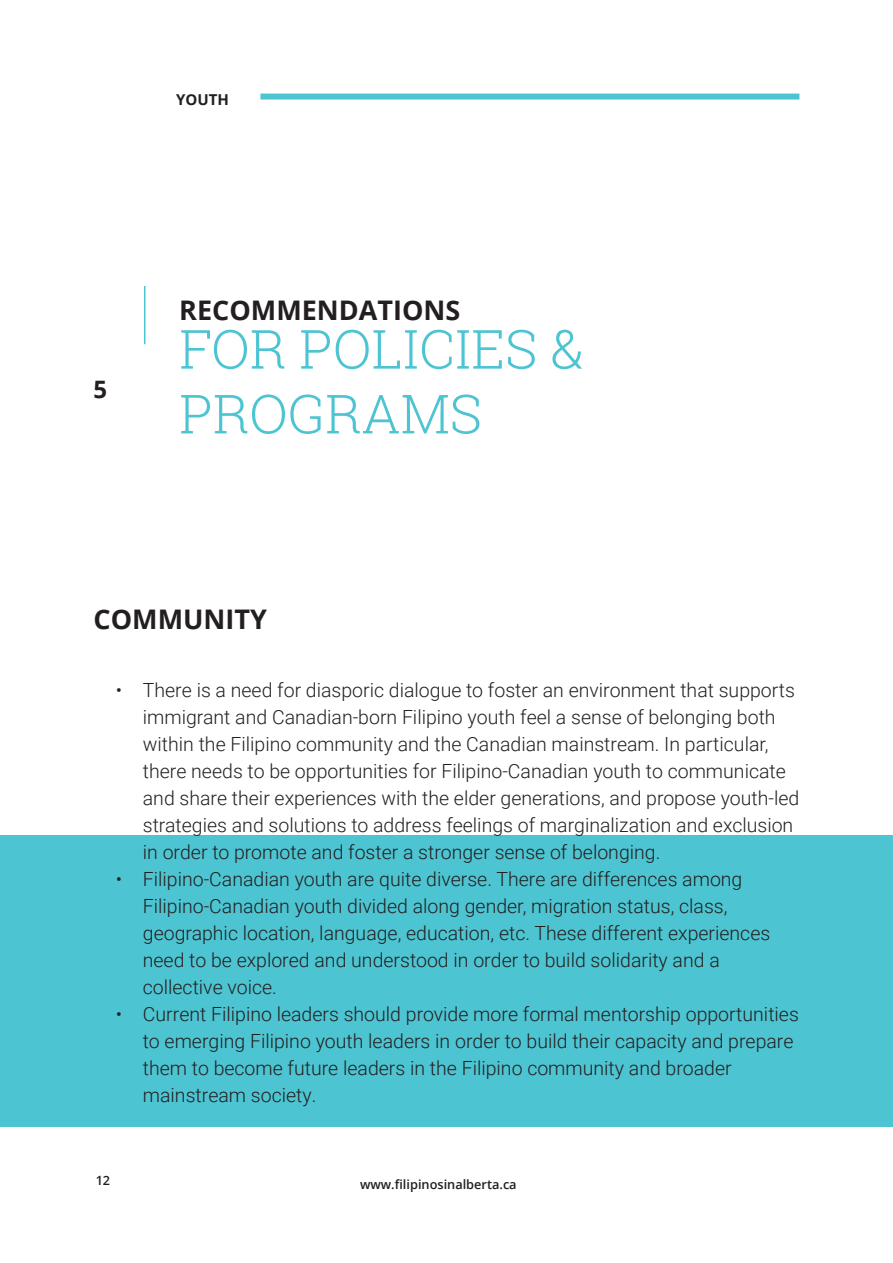
<style>
.page{position:relative;width:893px;height:1263px;background:#fff}
.page>*{position:absolute;margin:0;border:0;box-sizing:border-box;transform-origin:0 0}
.Page_Header_-_Blue{font:300 54px/64.8px "Roboto Slab";color:#4dc4d1}
.Page_Header_-_Black{font:700 27px "Open Sans";color:#231f20}
.Page_Section_Number{font:700 24px "Open Sans";color:#231f20}
.t1{font:300 19.5px/27px "Roboto";color:#231f20}
.Page_Section_Title{font:700 15px "Open Sans";color:#231f20}
.Top_Right_Address{font:600 12.75px "Open Sans";color:#231f20}
</style>
<div class="page">
<div style="left:0;top:836px;width:893px;height:291px;background:#4dc4d1"></div>
<hr style="left:144px;top:286px;width:1px;height:58px;background:#4dc4d1">
<div style="left:260px;top:94px;width:539px;height:6px;background:#4dc4d1"></div>
<p class="Page_Section_Title" style="left:176px;top:89px;width:54px">YOUTH</p>
<p class="Page_Section_Number" style="left:94px;top:372px;width:15px">5</p>
<p class="Page_Header_-_Black" style="left:179px;top:291px;width:283px">RECOMMENDATIONS</p>
<p class="Page_Header_-_Blue" style="left:179px;top:315px;width:406px">FOR POLICIES &amp;<br>PROGRAMS</p>
<p class="Page_Header_-_Black" style="left:94px;top:600px;width:175px">COMMUNITY</p>
<p class="t1" style="left:143px;top:676px;width:658px;text-indent:-27px">• There is a need for diasporic dialogue to foster an environment that supports immigrant and Canadian-born Filipino youth feel a sense of belonging both within the Filipino community and the Canadian mainstream. In particular, there needs to be opportunities for Filipino-Canadian youth to communicate and share their experiences with the elder generations, and propose youth-led strategies and solutions to address feelings of marginalization and exclusion in order to promote and foster a stronger sense of belonging.</p>
<p class="t1" style="left:143px;top:865px;width:629px;text-indent:-27px">• Filipino-Canadian youth are quite diverse. There are differences among Filipino-Canadian youth divided along gender, migration status, class, geographic location, language, education, etc. These different experiences need to be explored and understood in order to build solidarity and a collective voice.</p>
<p class="t1" style="left:143px;top:1000px;width:657px;text-indent:-27px">• Current Filipino leaders should provide more formal mentorship opportunities to emerging Filipino youth leaders in order to build their capacity and prepare them to become future leaders in the Filipino community and broader mainstream society.</p>
<p class="Top_Right_Address" style="left:96px;top:1171px;width:16px">12</p>
<p class="Top_Right_Address" style="left:360px;top:1175px;width:158px">www.filipinosinalberta.ca</p>
</div>
